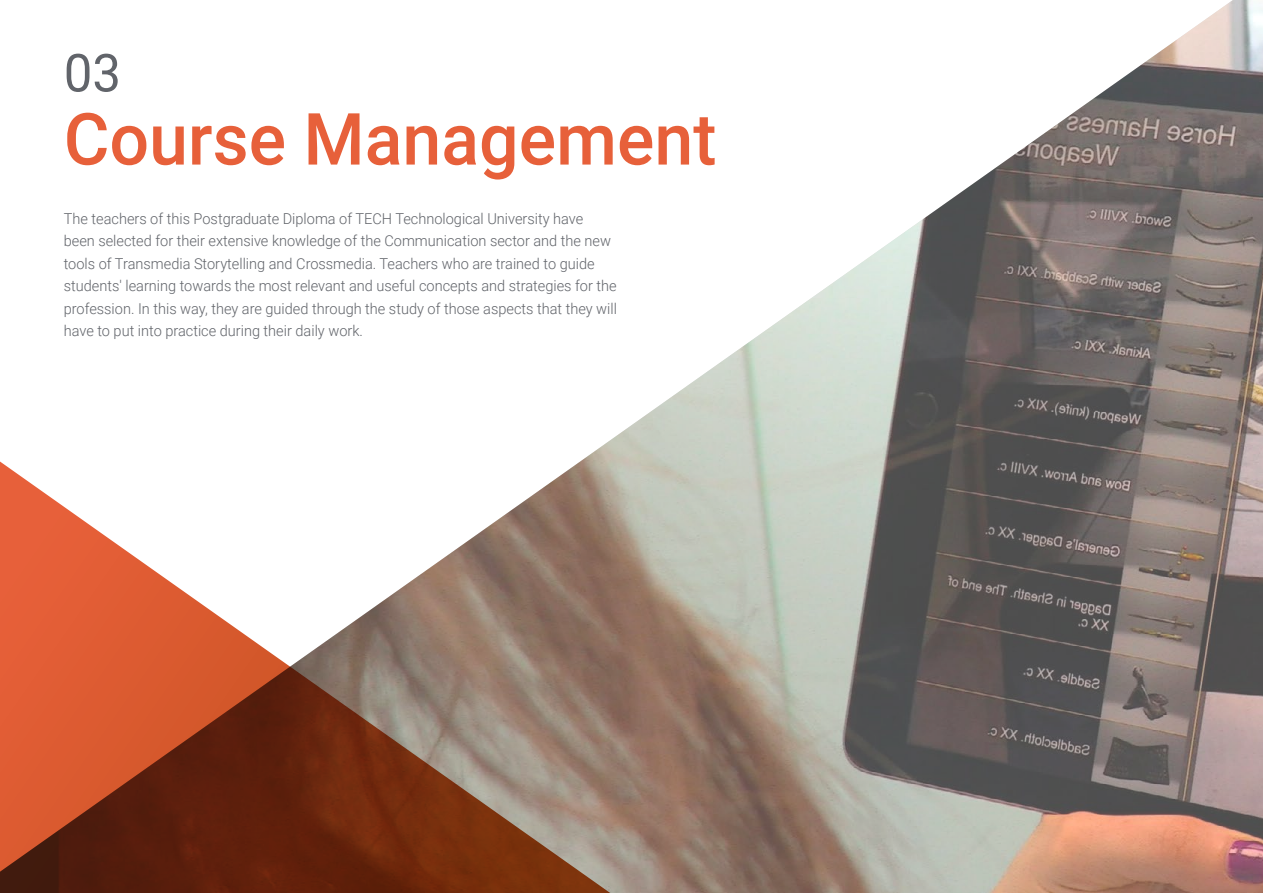
<style>
.page{position:relative;width:1263px;height:893px;background:#fff}
.page>*{position:absolute;margin:0;border:0;box-sizing:border-box;transform-origin:0 0}
.t1{font:500 72px "Roboto";color:#e7603a}
.t2{font:52.5px "Roboto";color:#61646a}
.t3{font:300 15px/22.5px "Roboto";color:#61646a}
</style>
<div class="page">
<img style="left:602px;top:0;width:661px;height:893px">
<svg style="left:0;top:446px;width:640px;height:447px"></svg>
<h2 class="t2" style="left:64px;top:36px;width:59px">03</h2>
<h1 class="t1" style="left:64px;top:89px;width:654px">Course Management</h1>
<p class="t3" style="left:64px;top:207px;width:555px">The teachers of this Postgraduate Diploma of TECH Technological University have been selected for their extensive knowledge of the Communication sector and the new tools of Transmedia Storytelling and Crossmedia. Teachers who are trained to guide students' learning towards the most relevant and useful concepts and strategies for the profession. In this way, they are guided through the study of those aspects that they will have to put into practice during their daily work.</p>
</div>
